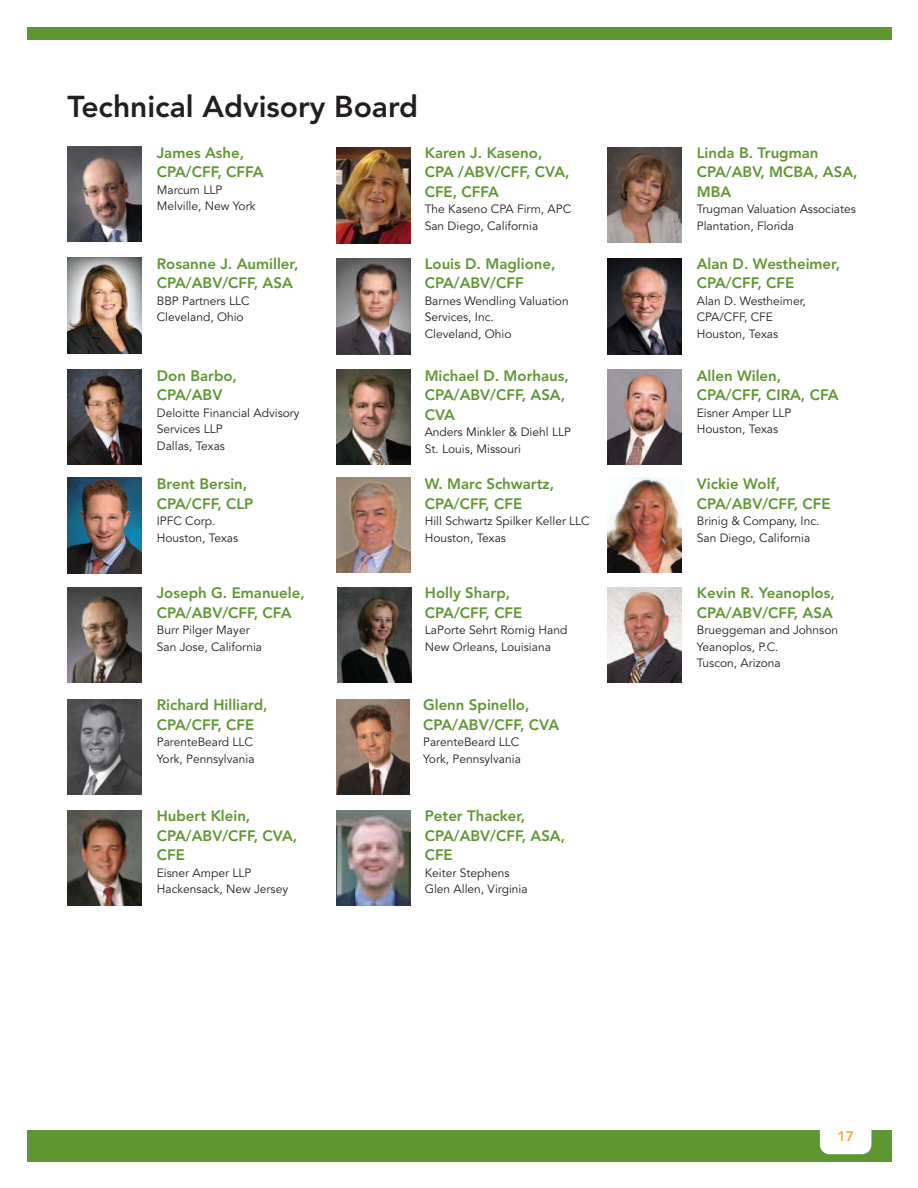
<style>
.page{position:relative;width:918px;height:1188px;background:#fff}
.page>*{position:absolute;margin:0;border:0;box-sizing:border-box;transform-origin:0 0}
.t1{font:800 30px "Avenir";color:#231f20}
.t2{font:800 15px/19.5px "Avenir";color:#5e9732}
.t3{font:800 13.8px "Avenir";color:#faa634}
.t4{font:12px/16.5px "Avenir";color:#231f20}
</style>
<div class="page">
<div style="left:27px;top:28px;width:864px;height:12px;background:#5e9732"></div>
<div style="left:27px;top:1130px;width:864px;height:32px;background:#5e9732"></div>
<svg style="left:820px;top:1130px;width:51px;height:24px"></svg>
<img style="left:68px;top:147px;width:73px;height:95px">
<img style="left:68px;top:258px;width:73px;height:96px">
<img style="left:68px;top:369px;width:73px;height:96px">
<img style="left:68px;top:478px;width:73px;height:96px">
<img style="left:68px;top:587px;width:73px;height:96px">
<img style="left:68px;top:699px;width:73px;height:96px">
<img style="left:68px;top:810px;width:73px;height:96px">
<img style="left:337px;top:259px;width:74px;height:95px">
<img style="left:337px;top:369px;width:74px;height:96px">
<img style="left:337px;top:477px;width:74px;height:96px">
<img style="left:338px;top:587px;width:73px;height:96px">
<img style="left:337px;top:148px;width:74px;height:96px">
<img style="left:336px;top:699px;width:74px;height:96px">
<img style="left:337px;top:810px;width:74px;height:96px">
<img style="left:608px;top:147px;width:73px;height:96px">
<img style="left:608px;top:259px;width:73px;height:95px">
<img style="left:608px;top:369px;width:73px;height:96px">
<img style="left:608px;top:477px;width:73px;height:96px">
<img style="left:608px;top:587px;width:73px;height:96px">
<h1 class="t1" style="left:68px;top:94px;width:352px">Technical Advisory Board</h1>
<p class="t2" style="left:157px;top:144px;width:108px">James Ashe,<br>CPA/CFF, CFFA</p>
<p class="t4" style="left:157px;top:183px;width:100px">Marcum LLP<br>Melville, New York</p>
<p class="t2" style="left:157px;top:255px;width:143px">Rosanne J. Aumiller,<br>CPA/ABV/CFF, ASA</p>
<p class="t4" style="left:157px;top:294px;width:94px">BBP Partners LLC<br>Cleveland, Ohio</p>
<p class="t2" style="left:157px;top:367px;width:82px">Don Barbo,<br>CPA/ABV</p>
<p class="t4" style="left:157px;top:406px;width:144px">Deloitte Financial Advisory<br>Services LLP<br>Dallas, Texas</p>
<p class="t2" style="left:157px;top:476px;width:98px">Brent Bersin,<br>CPA/CFF, CLP</p>
<p class="t4" style="left:157px;top:514px;width:83px">IPFC Corp.<br>Houston, Texas</p>
<p class="t2" style="left:425px;top:144px;width:146px">Karen J. Kaseno,<br>CPA /ABV/CFF, CVA,<br>CFE, CFFA</p>
<p class="t4" style="left:425px;top:202px;width:148px">The Kaseno CPA Firm, APC<br>San Diego, California</p>
<p class="t2" style="left:425px;top:255px;width:132px">Louis D. Maglione,<br>CPA/ABV/CFF</p>
<p class="t4" style="left:425px;top:294px;width:145px">Barnes Wendling Valuation<br>Services, Inc.<br>Cleveland, Ohio</p>
<p class="t2" style="left:425px;top:367px;width:146px">Michael D. Morhaus,<br>CPA/ABV/CFF, ASA,<br>CVA</p>
<p class="t4" style="left:425px;top:425px;width:148px">Anders Minkler &amp; Diehl LLP<br>St. Louis, Missouri</p>
<p class="t2" style="left:425px;top:476px;width:131px">W. Marc Schwartz,<br>CPA/CFF, CFE</p>
<p class="t4" style="left:425px;top:514px;width:167px">Hill Schwartz Spilker Keller LLC<br>Houston, Texas</p>
<p class="t2" style="left:157px;top:585px;width:150px">Joseph G. Emanuele,<br>CPA/ABV/CFF, CFA</p>
<p class="t4" style="left:157px;top:623px;width:107px">Burr Pilger Mayer<br>San Jose, California</p>
<p class="t2" style="left:425px;top:585px;width:99px">Holly Sharp,<br>CPA/CFF, CFE</p>
<p class="t4" style="left:425px;top:623px;width:144px">LaPorte Sehrt Romig Hand<br>New Orleans, Louisiana</p>
<p class="t2" style="left:157px;top:697px;width:112px">Richard Hilliard,<br>CPA/CFF, CFE</p>
<p class="t4" style="left:157px;top:735px;width:99px">ParenteBeard LLC<br>York, Pennsylvania</p>
<p class="t2" style="left:157px;top:808px;width:142px">Hubert Klein,<br>CPA/ABV/CFF, CVA,<br>CFE</p>
<p class="t4" style="left:157px;top:866px;width:133px">Eisner Amper LLP<br>Hackensack, New Jersey</p>
<p class="t2" style="left:423px;top:697px;width:138px">Glenn Spinello,<br>CPA/ABV/CFF, CVA</p>
<p class="t4" style="left:423px;top:735px;width:99px">ParenteBeard LLC<br>York, Pennsylvania</p>
<p class="t2" style="left:425px;top:808px;width:142px">Peter Thacker,<br>CPA/ABV/CFF, ASA,<br>CFE</p>
<p class="t4" style="left:425px;top:866px;width:104px">Keiter Stephens<br>Glen Allen, Virginia</p>
<p class="t2" style="left:697px;top:144px;width:162px">Linda B. Trugman<br>CPA/ABV, MCBA, ASA,<br>MBA</p>
<p class="t4" style="left:697px;top:202px;width:161px">Trugman Valuation Associates<br>Plantation, Florida</p>
<p class="t2" style="left:697px;top:255px;width:145px">Alan D. Westheimer,<br>CPA/CFF, CFE</p>
<p class="t4" style="left:697px;top:294px;width:111px">Alan D. Westheimer,<br>CPA/CFF, CFE<br>Houston, Texas</p>
<p class="t2" style="left:697px;top:367px;width:143px">Allen Wilen,<br>CPA/CFF, CIRA, CFA</p>
<p class="t4" style="left:697px;top:406px;width:96px">Eisner Amper LLP<br>Houston, Texas</p>
<p class="t2" style="left:697px;top:476px;width:135px">Vickie Wolf,<br>CPA/ABV/CFF, CFE</p>
<p class="t4" style="left:697px;top:514px;width:124px">Brinig &amp; Company, Inc.<br>San Diego, California</p>
<p class="t2" style="left:697px;top:585px;width:140px">Kevin R. Yeanoplos,<br>CPA/ABV/CFF, ASA</p>
<p class="t4" style="left:697px;top:623px;width:143px">Brueggeman and Johnson<br>Yeanoplos, P.C.<br>Tuscon, Arizona</p>
<p class="t3" style="left:837px;top:1131px;width:18px">17</p>
</div>
